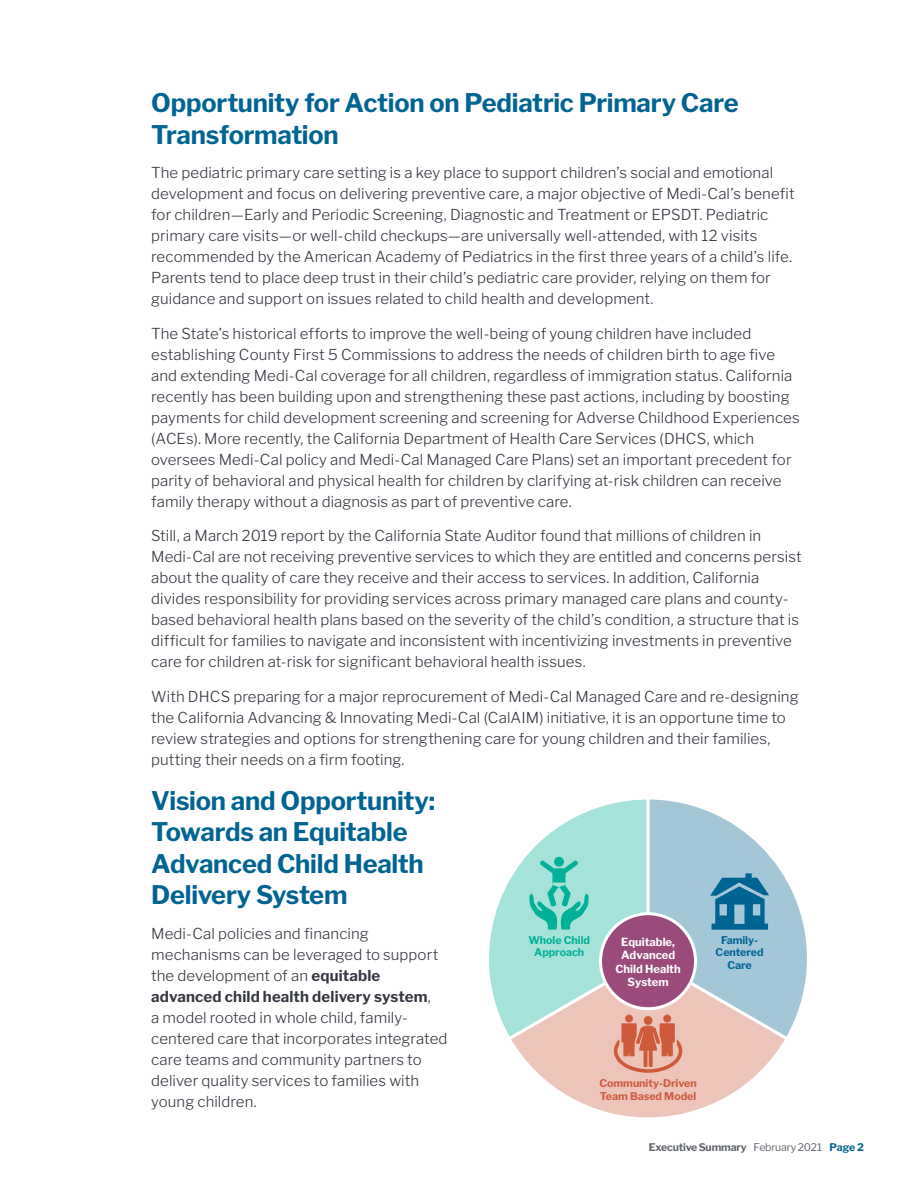
<style>
.page{position:relative;width:918px;height:1188px;background:#fff}
.page>*{position:absolute;margin:0;border:0;box-sizing:border-box;transform-origin:0 0}
.t1{font:700 25.5px/31.5px "Libre Franklin";letter-spacing:-.01em;color:#006492}
.t2{font:300 15px/21px "Libre Franklin";letter-spacing:.005em;color:#343741}
.t3{font:700 11.1px/13.4px "Libre Franklin";color:#fff;text-align:center}
.t4{font:700 10.65px/12.8px "Libre Franklin";color:#ce5a3b}
.t5{font:700 10.65px/12.8px "Libre Franklin";color:#006492;text-align:center}
.t6{font:700 10.65px/12.8px "Libre Franklin";color:#00b098;text-align:center}
.t7{font:700 10.5px "Libre Franklin";letter-spacing:-.015em;color:#5f636a}
.s1{font-weight:700}
.s2{font-weight:400}
.s3{color:#006492}
</style>
<div class="page">
<svg style="left:538px;top:1073px;width:220px;height:45px"></svg>
<svg style="left:489px;top:799px;width:318px;height:274px"></svg>
<div style="left:601px;top:914px;width:95px;height:95px;background:#9a4b7c;border-radius:50%"></div>
<div style="left:599px;top:912px;width:98px;height:98px;border:3px solid #fff;border-radius:50%"></div>
<h1 class="t1" style="left:151px;top:87px;width:589px">Opportunity for Action on Pediatric Primary Care<br>Transformation</h1>
<p class="t2" style="left:151px;top:162px;width:645px">The pediatric primary care setting is a key place to support children’s social and emotional development and focus on delivering preventive care, a major objective of Medi-Cal’s benefit for children—Early and Periodic Screening, Diagnostic and Treatment or EPSDT. Pediatric primary care visits—or well-child checkups—are universally well-attended, with 12 visits recommended by the American Academy of Pediatrics in the first three years of a child’s life.<br>Parents tend to place deep trust in their child’s pediatric care provider, relying on them for guidance and support on issues related to child health and development.</p>
<p class="t2" style="left:151px;top:323px;width:650px">The State’s historical efforts to improve the well-being of young children have included establishing County First 5 Commissions to address the needs of children birth to age five and extending Medi-Cal coverage for all children, regardless of immigration status. California recently has been building upon and strengthening these past actions, including by boosting payments for child development screening and screening for Adverse Childhood Experiences (ACEs). More recently, the California Department of Health Care Services (DHCS, which oversees Medi-Cal policy and Medi-Cal Managed Care Plans) set an important precedent for parity of behavioral and physical health for children by clarifying at-risk children can receive family therapy without a diagnosis as part of preventive care.</p>
<p class="t2" style="left:151px;top:525px;width:652px">Still, a March 2019 report by the California State Auditor found that millions of children in Medi-Cal are not receiving preventive services to which they are entitled and concerns persist about the quality of care they receive and their access to services. In addition, California divides responsibility for providing services across primary managed care plans and county&shy;based behavioral health plans based on the severity of the child’s condition, a structure that is difficult for families to navigate and inconsistent with incentivizing investments in preventive care for children at-risk for significant behavioral health issues.</p>
<p class="t2" style="left:151px;top:686px;width:649px">With DHCS preparing for a major reprocurement of Medi-Cal Managed Care and re-designing the California Advancing &amp; Innovating Medi-Cal (CalAIM) initiative, it is an opportune time to review strategies and options for strengthening care for young children and their families, putting their needs on a firm footing.</p>
<h1 class="t1" style="left:151px;top:785px;width:285px">Vision and Opportunity:<br>Towards an Equitable<br>Advanced Child Health<br>Delivery System</h1>
<p class="t2" style="left:151px;top:923px;width:298px">Medi-Cal policies and financing mechanisms can be leveraged to support the development of an <span class="s1">equitable advanced child health delivery system</span>,<br>a model rooted in whole child, family&shy;centered care that incorporates integrated care teams and community partners to deliver quality services to families with young children.</p>
<p class="t6" style="left:528px;top:933px;width:63px">Whole Child<br>Approach</p>
<p class="t5" style="left:716px;top:933px;width:49px">Family-<br>Centered<br>Care</p>
<p class="t3" style="left:615px;top:935px;width:67px">Equitable,<br>Advanced<br>Child Health<br>System</p>
<p class="t4" style="left:599px;top:1077px;width:99px">Community-Driven<br>Team Based Model</p>
<p class="t7" style="left:649px;top:1141px;width:217px">Executive Summary <span class="s2">February 2021</span> <span class="s3">Page 2</span></p>
</div>
